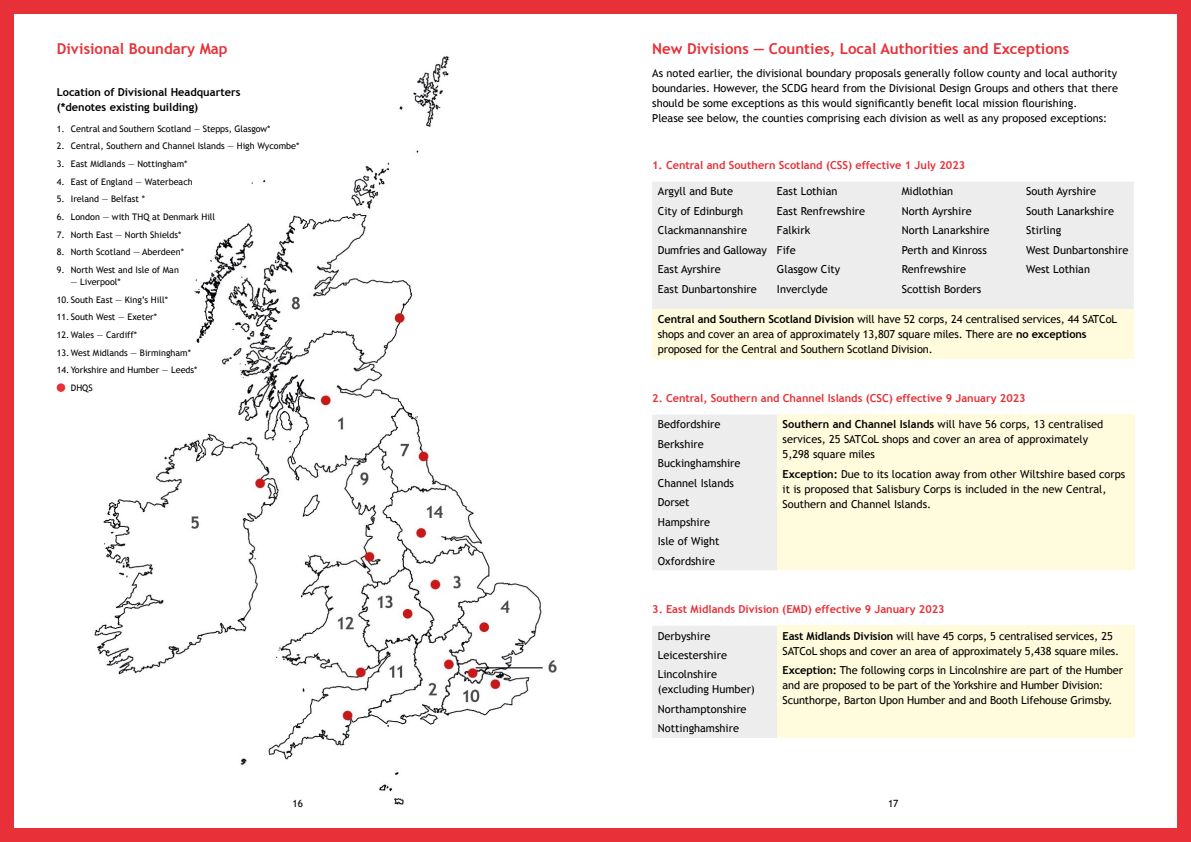
<style>
.page{position:relative;width:1191px;height:842px;background:#fff}
.page>*{position:absolute;margin:0;border:0;box-sizing:border-box;transform-origin:0 0}
.t1{font:700 15px "Trebuchet MS";color:#e73037}
.t2{font:11px/15px "Trebuchet MS";color:#000}
.t3{font:700 11px "Trebuchet MS";color:#e73037}
.t4{font:700 11px/15px "Trebuchet MS";color:#000}
.t5{font:11px "Trebuchet MS";letter-spacing:-.02em;color:#000}
.t6{font:10px "Trebuchet MS";color:#000}
.t7{font:9px/17.7px "Trebuchet MS";color:#000}
.s1{font-weight:700}
</style>
<div class="page">
<div style="left:0;top:0;width:604px;height:842px;background:#e73037"></div>
<div style="left:587px;top:0;width:604px;height:842px;background:#e73037"></div>
<div style="left:14px;top:14px;width:581px;height:814px;background:#fff"></div>
<div style="left:595px;top:14px;width:581px;height:814px;background:#fff"></div>
<img style="left:94px;top:56px;width:463px;height:749px">
<div style="left:57px;top:383px;width:8px;height:9px;background:#e73037;border-radius:50%"></div>
<div style="left:652px;top:182px;width:481px;height:128px;background:#ededed"></div>
<div style="left:652px;top:310px;width:481px;height:49px;background:#fffbdc"></div>
<hr style="left:652px;top:298px;width:125px;height:1px;background:#ededed">
<hr style="left:777px;top:298px;width:124px;height:1px;background:#ededed">
<hr style="left:901px;top:298px;width:125px;height:1px;background:#ededed">
<hr style="left:1026px;top:298px;width:107px;height:1px;background:#ededed">
<div style="left:652px;top:415px;width:125px;height:155px;background:#ededed"></div>
<div style="left:777px;top:415px;width:357px;height:155px;background:#fffbdc"></div>
<div style="left:652px;top:626px;width:125px;height:112px;background:#ededed"></div>
<div style="left:777px;top:626px;width:357px;height:112px;background:#fffbdc"></div>
<h1 class="t1" style="left:57px;top:39px;width:172px">Divisional Boundary Map</h1>
<p class="t4" style="left:57px;top:85px;width:185px">Location of Divisional Headquarters (*denotes existing building)</p>
<p class="t7" style="left:57px;top:120px;width:215px">1. Central and Southern Scotland — Stepps, Glasgow*</p>
<p class="t7" style="left:57px;top:137px;width:244px">2. Central, Southern and Channel Islands — High Wycombe*</p>
<p class="t7" style="left:57px;top:155px;width:132px">3. East Midlands — Nottingham*</p>
<p class="t7" style="left:57px;top:173px;width:138px">4. East of England — Waterbeach</p>
<p class="t7" style="left:57px;top:190px;width:90px">5. Ireland — Belfast *</p>
<p class="t7" style="left:57px;top:208px;width:160px">6. London — with THQ at Denmark Hill</p>
<p class="t7" style="left:57px;top:226px;width:126px">7. North East — North Shields*</p>
<p class="t7" style="left:57px;top:243px;width:129px">8. North Scotland — Aberdeen*</p>
<p class="t7" style="left:57px;top:261px;width:124px">9. North West and Isle of Man</p>
<p class="t7" style="left:71px;top:273px;width:51px">— Liverpool*</p>
<p class="t7" style="left:57px;top:291px;width:113px">10. South East — King’s Hill*</p>
<p class="t7" style="left:57px;top:308px;width:102px">11. South West — Exeter*</p>
<p class="t7" style="left:57px;top:326px;width:82px">12. Wales — Cardiff*</p>
<p class="t7" style="left:57px;top:344px;width:136px">13. West Midlands — Birmingham*</p>
<p class="t7" style="left:71px;top:361px;width:128px;text-indent:-14px">14. Yorkshire and Humber — Leeds*<br>DHQS</p>
<h1 class="t1" style="left:652px;top:39px;width:418px">New Divisions — Counties, Local Authorities and Exceptions</h1>
<p class="t2" style="left:652px;top:66px;width:467px">As noted earlier, the divisional boundary proposals generally follow county and local authority boundaries. However, the SCDG heard from the Divisional Design Groups and others that there should be some exceptions as this would significantly benefit local mission flourishing.<br>Please see below, the counties comprising each division as well as any proposed exceptions:</p>
<p class="t3" style="left:652px;top:158px;width:314px">1. Central and Southern Scotland (CSS) effective 1 July 2023</p>
<p class="t2" style="left:658px;top:184px;width:77px">Argyll and Bute</p>
<p class="t2" style="left:777px;top:184px;width:62px">East Lothian</p>
<p class="t2" style="left:901px;top:184px;width:53px">Midlothian</p>
<p class="t2" style="left:1026px;top:184px;width:71px">South Ayrshire</p>
<p class="t2" style="left:658px;top:204px;width:87px">City of Edinburgh</p>
<p class="t2" style="left:777px;top:204px;width:90px">East Renfrewshire</p>
<p class="t2" style="left:901px;top:204px;width:71px">North Ayrshire</p>
<p class="t2" style="left:1026px;top:204px;width:89px">South Lanarkshire</p>
<p class="t2" style="left:658px;top:223px;width:91px">Clackmannanshire</p>
<p class="t2" style="left:777px;top:223px;width:35px">Falkirk</p>
<p class="t2" style="left:901px;top:223px;width:89px">North Lanarkshire</p>
<p class="t2" style="left:1026px;top:223px;width:36px">Stirling</p>
<p class="t5" style="left:658px;top:243px;width:140px">Dumfries and Galloway Fife</p>
<p class="t2" style="left:901px;top:242px;width:87px">Perth and Kinross</p>
<p class="t2" style="left:1026px;top:242px;width:104px">West Dunbartonshire</p>
<p class="t2" style="left:658px;top:262px;width:64px">East Ayrshire</p>
<p class="t2" style="left:777px;top:262px;width:65px">Glasgow City</p>
<p class="t2" style="left:901px;top:262px;width:66px">Renfrewshire</p>
<p class="t2" style="left:1026px;top:262px;width:65px">West Lothian</p>
<p class="t2" style="left:658px;top:281px;width:100px">East Dunbartonshire</p>
<p class="t2" style="left:777px;top:281px;width:52px">Inverclyde</p>
<p class="t2" style="left:901px;top:281px;width:81px">Scottish Borders</p>
<p class="t2" style="left:658px;top:312px;width:461px"><span class="s1">Central and Southern Scotland Division</span> will have 52 corps, 24 centralised services, 44 SATCoL shops and cover an area of approximately 13,807 square miles. There are <span class="s1">no exceptions </span>proposed for the Central and Southern Scotland Division.</p>
<p class="t3" style="left:652px;top:391px;width:375px">2. Central, Southern and Channel Islands (CSC) effective 9 January 2023</p>
<p class="t2" style="left:658px;top:417px;width:64px">Bedfordshire</p>
<p class="t2" style="left:782px;top:417px;width:322px"><span class="s1">Southern and Channel Islands</span> will have 56 corps, 13 centralised services, 25 SATCoL shops and cover an area of approximately<br>5,298 square miles</p>
<p class="t2" style="left:782px;top:466px;width:344px"><span class="s1">Exception:</span> Due to its location away from other Wiltshire based corps it is proposed that Salisbury Corps is included in the new Central,<br>Southern and Channel Islands.</p>
<p class="t2" style="left:658px;top:434px;width:84px;line-height:19.4px">Berkshire<br>Buckinghamshire<br>Channel Islands<br>Dorset<br>Hampshire<br>Isle of Wight<br>Oxfordshire</p>
<p class="t3" style="left:652px;top:602px;width:294px">3. East Midlands Division (EMD) effective 9 January 2023</p>
<p class="t2" style="left:658px;top:628px;width:54px">Derbyshire</p>
<p class="t2" style="left:782px;top:628px;width:338px"><span class="s1">East Midlands Division</span> will have 45 corps, 5 centralised services, 25<br>SATCoL shops and cover an area of approximately 5,438 square miles.</p>
<p class="t2" style="left:782px;top:662px;width:342px"><span class="s1">Exception:</span> The following corps in Lincolnshire are part of the Humber and are proposed to be part of the Yorkshire and Humber Division:<br>Scunthorpe, Barton Upon Humber and and Booth Lifehouse Grimsby.</p>
<p class="t2" style="left:658px;top:645px;width:71px;line-height:19.4px">Leicestershire<br>Lincolnshire</p>
<p class="t2" style="left:658px;top:680px;width:99px;line-height:19.4px">(excluding Humber)<br>Northamptonshire<br>Nottinghamshire</p>
<p class="t6" style="left:292px;top:797px;width:12px">16</p>
<p class="t6" style="left:888px;top:797px;width:12px">17</p>
</div>
